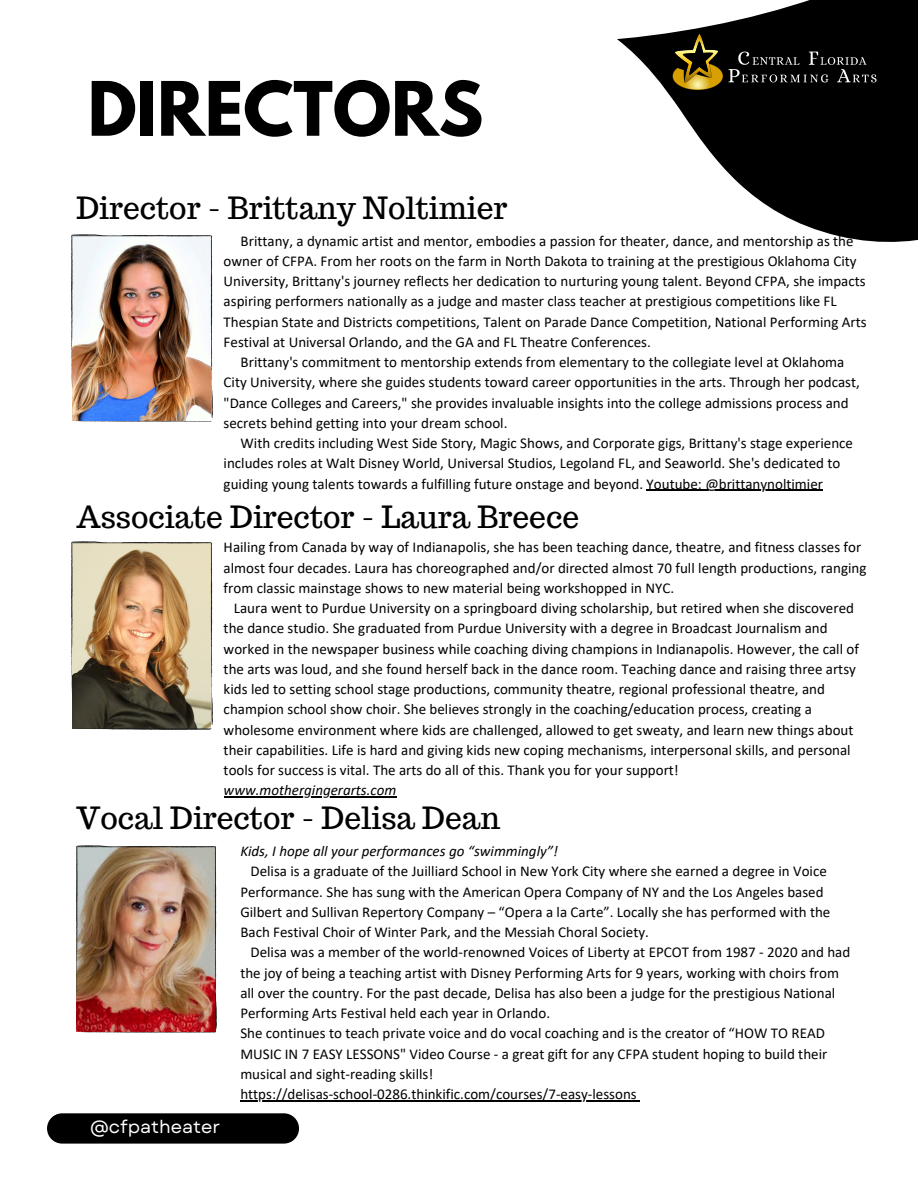
<style>
.page{position:relative;width:918px;height:1188px;background:#fff}
.page>*{position:absolute;margin:0;border:0;box-sizing:border-box;transform-origin:0 0}
.t1{font:700 66.45px "League Spartan";color:#000}
.t2{font:30px "Trocchi";color:#000}
.t3{font:17.85px "Garet";color:#fff}
.t4{font:15px/20.2px "Calibri";color:#000}
.t5{font:italic 15px "Calibri";color:#000}
</style>
<div class="page">
<hr style="left:647px;top:490px;width:176px;height:1px;background:#000">
<svg style="left:622px;top:43px;width:296px;height:199px;fill:#000"></svg>
<svg style="left:617px;top:0;width:301px;height:43px;fill:#000"></svg>
<div style="left:47px;top:1113px;width:252px;height:31px;background:#000;border-radius:15px"></div>
<img style="left:727px;top:45px;width:158px;height:44px">
<img style="left:668px;top:33px;width:59px;height:59px">
<img style="left:76px;top:845px;width:141px;height:188px">
<hr style="left:240px;top:1100px;width:397px;height:1px;background:#000">
<img style="left:72px;top:541px;width:140px;height:188px">
<img style="left:72px;top:234px;width:140px;height:188px">
<hr style="left:224px;top:796px;width:172px;height:2px;background:#000">
<p class="t1" style="left:88px;top:76px;width:397px">DIRECTORS</p>
<p class="t2" style="left:76px;top:189px;width:433px">Director - Brittany Noltimier</p>
<p class="t4" style="left:224px;top:232px;width:644px;text-indent:17px">Brittany, a dynamic artist and mentor, embodies a passion for theater, dance, and mentorship as the owner of CFPA. From her roots on the farm in North Dakota to training at the prestigious Oklahoma City University, Brittany's journey reflects her dedication to nurturing young talent. Beyond CFPA, she impacts aspiring performers nationally as a judge and master class teacher at prestigious competitions like FL Thespian State and Districts competitions, Talent on Parade Dance Competition, National Performing Arts Festival at Universal Orlando, and the GA and FL Theatre Conferences.</p>
<p class="t4" style="left:224px;top:353px;width:638px;text-indent:17px">Brittany's commitment to mentorship extends from elementary to the collegiate level at Oklahoma City University, where she guides students toward career opportunities in the arts. Through her podcast, "Dance Colleges and Careers," she provides invaluable insights into the college admissions process and secrets behind getting into your dream school.</p>
<p class="t4" style="left:224px;top:434px;width:631px;text-indent:17px">With credits including West Side Story, Magic Shows, and Corporate gigs, Brittany's stage experience includes roles at Walt Disney World, Universal Studios, Legoland FL, and Seaworld. She's dedicated to guiding young talents towards a fulfilling future onstage and beyond. Youtube: @brittanynoltimier</p>
<p class="t2" style="left:76px;top:498px;width:505px">Associate Director - Laura Breece</p>
<p class="t4" style="left:224px;top:538px;width:644px">Hailing from Canada by way of Indianapolis, she has been teaching dance, theatre, and fitness classes for almost four decades. Laura has choreographed and/or directed almost 70 full length productions, ranging from classic mainstage shows to new material being workshopped in NYC.</p>
<p class="t4" style="left:224px;top:599px;width:637px;text-indent:10px">Laura went to Purdue University on a springboard diving scholarship, but retired when she discovered the dance studio. She graduated from Purdue University with a degree in Broadcast Journalism and worked in the newspaper business while coaching diving champions in Indianapolis. However, the call of the arts was loud, and she found herself back in the dance room. Teaching dance and raising three artsy kids led to setting school stage productions, community theatre, regional professional theatre, and champion school show choir. She believes strongly in the coaching/education process, creating a wholesome environment where kids are challenged, allowed to get sweaty, and learn new things about their capabilities. Life is hard and giving kids new coping mechanisms, interpersonal skills, and personal tools for success is vital. The arts do all of this. Thank you for your support!</p>
<p class="t5" style="left:224px;top:784px;width:174px">www.mothergingerarts.com</p>
<p class="t2" style="left:76px;top:799px;width:426px">Vocal Director - Delisa Dean</p>
<h2 class="t5" style="left:240px;top:845px;width:319px">Kids, I hope all your performances go “swimmingly”!</h2>
<p class="t4" style="left:240px;top:862px;width:592px;text-indent:10px">Delisa is a graduate of the Juilliard School in New York City where she earned a degree in Voice Performance. She has sung with the American Opera Company of NY and the Los Angeles based Gilbert and Sullivan Repertory Company – “Opera a la Carte”. Locally she has performed with the Bach Festival Choir of Winter Park, and the Messiah Choral Society.</p>
<p class="t4" style="left:240px;top:943px;width:611px;text-indent:10px">Delisa was a member of the world-renowned Voices of Liberty at EPCOT from 1987 - 2020 and had the joy of being a teaching artist with Disney Performing Arts for 9 years, working with choirs from all over the country. For the past decade, Delisa has also been a judge for the prestigious National Performing Arts Festival held each year in Orlando.</p>
<p class="t4" style="left:240px;top:1024px;width:588px">She continues to teach private voice and do vocal coaching and is the creator of “HOW TO READ<br>MUSIC IN 7 EASY LESSONS" Video Course - a great gift for any CFPA student hoping to build their musical and sight-reading skills!</p>
<p class="t4" style="left:240px;top:1085px;width:398px">https://delisas-school-0286.thinkific.com/courses/7-easy-lessons</p>
<h2 class="t3" style="left:90px;top:1114px;width:132px">@cfpatheater</h2>
</div>
